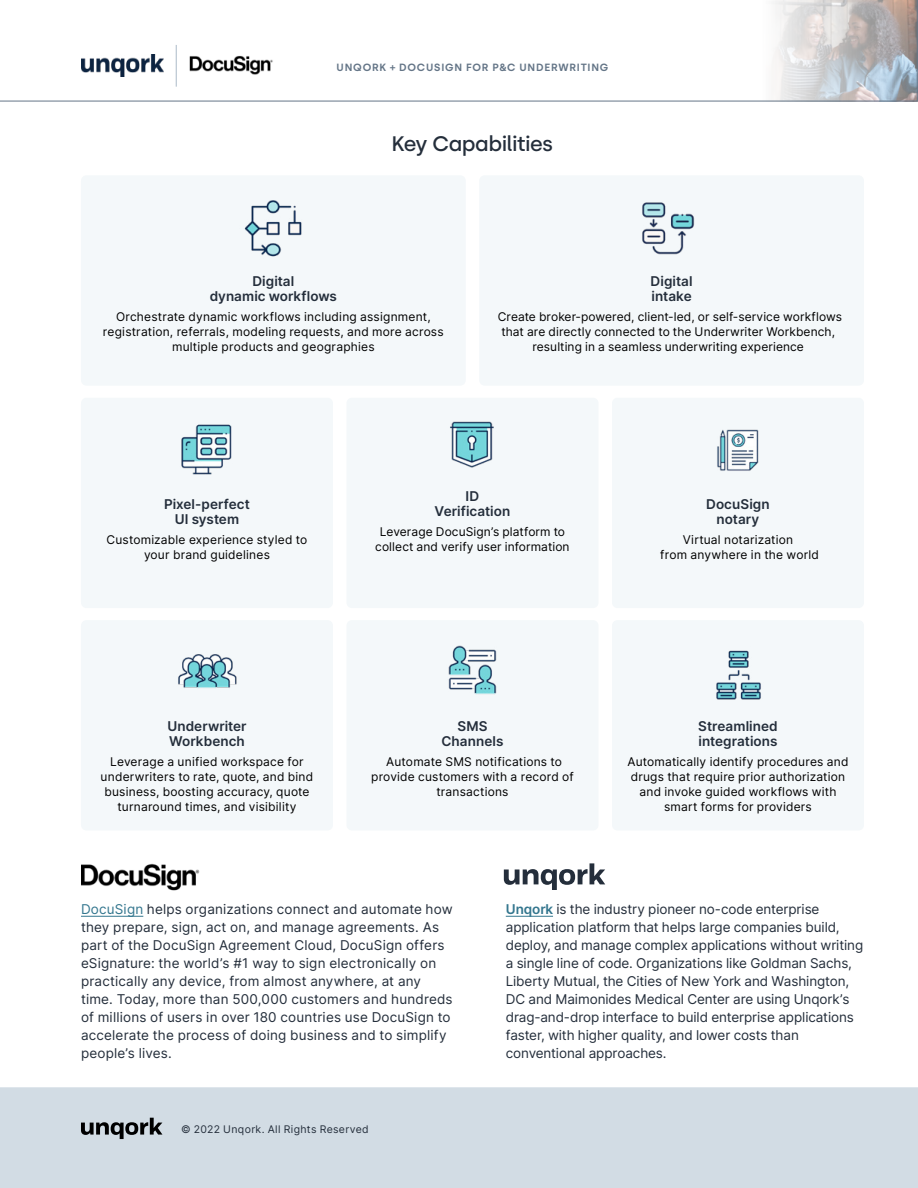
<style>
.page{position:relative;width:918px;height:1188px;background:#fff}
.page>*{position:absolute;margin:0;border:0;box-sizing:border-box;transform-origin:0 0}
.t1{font:500 21px "Silka";letter-spacing:-.025em;color:#242e3b}
.t2{font:13.5px/18px "Inter";letter-spacing:-.005em;color:#242e3b}
.t3{font:13.5px/18px "Inter";letter-spacing:.015em;color:#242e3b}
.t4{font:600 13.5px/15px "Inter";letter-spacing:.005em;color:#242e3b;text-align:center}
.t5{font:12px/15px "Inter";letter-spacing:.015em;color:#000;text-align:center}
.t6{font:600 10.5px "Silka";letter-spacing:.075em;color:#647587}
.t7{font:10.5px "Inter";letter-spacing:.035em;color:#242e3b}
.s1{color:#33768e}
.s2{font-weight:600;color:#33768e}
</style>
<div class="page">
<div style="left:0;top:1087px;width:918px;height:101px;background:#d2dce4"></div>
<div style="left:81px;top:175px;width:385px;height:211px;background:#f4f8fa;border-radius:5px"></div>
<div style="left:81px;top:398px;width:252px;height:210px;background:#f4f8fa;border-radius:5px"></div>
<div style="left:81px;top:620px;width:252px;height:210px;background:#f4f8fa;border-radius:5px"></div>
<div style="left:347px;top:620px;width:251px;height:210px;background:#f4f8fa;border-radius:5px"></div>
<div style="left:479px;top:175px;width:385px;height:211px;background:#f4f8fa;border-radius:5px"></div>
<div style="left:347px;top:398px;width:251px;height:210px;background:#f4f8fa;border-radius:5px"></div>
<div style="left:612px;top:398px;width:252px;height:210px;background:#f4f8fa;border-radius:5px"></div>
<div style="left:612px;top:620px;width:252px;height:210px;background:#f4f8fa;border-radius:5px"></div>
<img style="left:178px;top:654px;width:59px;height:34px">
<img style="left:448px;top:645px;width:49px;height:49px">
<img style="left:181px;top:424px;width:51px;height:51px">
<img style="left:244px;top:200px;width:58px;height:57px">
<img style="left:642px;top:202px;width:53px;height:53px">
<img style="left:450px;top:421px;width:44px;height:47px">
<img style="left:717px;top:429px;width:42px;height:42px">
<img style="left:716px;top:650px;width:45px;height:50px">
<svg style="left:504px;top:863px;width:101px;height:27px"></svg>
<hr style="left:81px;top:916px;width:62px;height:1px;background:#33768e">
<hr style="left:506px;top:916px;width:47px;height:1px;background:#33768e">
<img style="left:81px;top:863px;width:119px;height:28px">
<svg style="left:0;top:0;width:917px;height:101px"></svg>
<svg style="left:81px;top:1118px;width:81px;height:21px;background:#848b90"></svg>
<p class="t6" style="left:337px;top:61px;width:273px">UNQORK + DOCUSIGN FOR P&amp;C UNDERWRITING</p>
<p class="t4" style="left:210px;top:274px;width:129px">Digital<br>dynamic workflows</p>
<h1 class="t1" style="left:392px;top:132px;width:163px">Key Capabilities</h1>
<p class="t4" style="left:651px;top:274px;width:44px;text-align:left">Digital intake</p>
<p class="t5" style="left:103px;top:309px;width:342px">Orchestrate dynamic workflows including assignment, registration, referrals, modeling requests, and more across multiple products and geographies</p>
<p class="t5" style="left:498px;top:309px;width:346px">Create broker-powered, client-led, or self-service workflows that are directly connected to the Underwriter Workbench, resulting in a seamless underwriting experience</p>
<p class="t4" style="left:164px;top:496px;width:87px">Pixel-perfect<br>UI system</p>
<p class="t5" style="left:107px;top:532px;width:202px">Customizable experience styled to your brand guidelines</p>
<p class="t4" style="left:435px;top:489px;width:77px">ID<br>Verification</p>
<p class="t5" style="left:375px;top:524px;width:196px">Leverage DocuSign’s platform to collect and verify user information</p>
<p class="t4" style="left:706px;top:496px;width:65px">DocuSign notary</p>
<p class="t5" style="left:660px;top:532px;width:160px">Virtual notarization<br>from anywhere in the world</p>
<p class="t4" style="left:167px;top:718px;width:81px;text-align:left">Underwriter<br>Workbench</p>
<p class="t5" style="left:101px;top:754px;width:214px">Leverage a unified workspace for underwriters to rate, quote, and bind business, boosting accuracy, quote turnaround times, and visibility</p>
<p class="t4" style="left:441px;top:718px;width:64px">SMS<br>Channels</p>
<p class="t5" style="left:371px;top:754px;width:204px">Automate SMS notifications to provide customers with a record of transactions</p>
<p class="t4" style="left:698px;top:718px;width:81px;text-align:left">Streamlined integrations</p>
<p class="t5" style="left:627px;top:754px;width:223px">Automatically identify procedures and drugs that require prior authorization and invoke guided workflows with smart forms for providers</p>
<p class="t3" style="left:81px;top:900px;width:373px"><span class="s1">DocuSign</span> helps organizations connect and automate how they prepare, sign, act on, and manage agreements. As part of the DocuSign Agreement Cloud, DocuSign offers eSignature: the world’s #1 way to sign electronically on practically any device, from almost anywhere, at any time. Today, more than 500,000 customers and hundreds of millions of users in over 180 countries use DocuSign to accelerate the process of doing business and to simplify people’s lives.</p>
<p class="t2" style="left:506px;top:900px;width:359px"><span class="s2">Unqork</span> is the industry pioneer no-code enterprise application platform that helps large companies build, deploy, and manage complex applications without writing a single line of code. Organizations like Goldman Sachs, Liberty Mutual, the Cities of New York and Washington, DC and Maimonides Medical Center are using Unqork’s drag-and-drop interface to build enterprise applications faster, with higher quality, and lower costs than conventional approaches.</p>
<p class="t7" style="left:181px;top:1122px;width:189px">© 2022 Unqork. All Rights Reserved</p>
</div>
